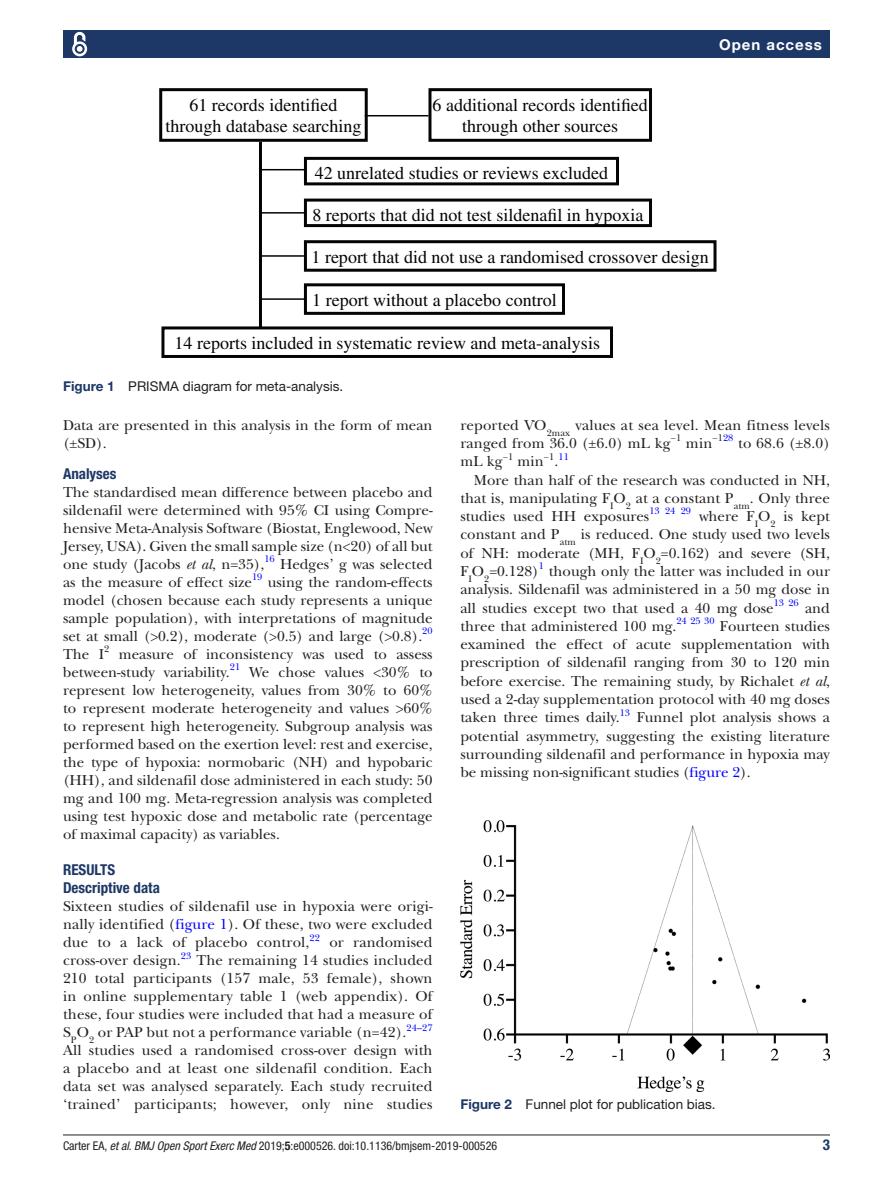
<style>
.page{position:relative;width:893px;height:1191px;background:#fff}
.page>*{position:absolute;margin:0;border:0;box-sizing:border-box;transform-origin:0 0}
.t1{font:18px/21px "Times";color:#040503;text-align:center}
.t2{font:15px/18px "New Baskerville";color:#231f20;text-align:justify}
.t3{font:700 condensed 15px/18px "Helvetica Neue LT Std";color:#1d3766}
.t4{font:700 15px "Helvetica Neue LT Std";letter-spacing:.065em;color:#fff}
.t5{font:13.5px "Helvetica Neue LT Std";color:#231f20}
.t6{font:condensed 12px "Helvetica Neue LT Std";color:#231f20}
.t7{font:9.9px "New Baskerville";color:#00f}
.t8{font:9.9px "New Baskerville";color:#231f20}
.s1{font-weight:700;color:#1d3766}
.s2{font-style:italic}
.s3{color:#00f}
.s4{font-family:"Times New Roman"}
.s5{font-weight:700}
</style>
<div class="page">
<hr style="left:63px;top:1134px;width:767px;height:1px;background:#231f20">
<div style="left:63px;top:31px;width:767px;height:27px;background:#1d3766"></div>
<svg style="left:72px;top:31px;width:16px;height:26px"></svg>
<div style="left:159px;top:88px;width:209px;height:54px;border:3px solid #040503"></div>
<div style="left:304px;top:199px;width:348px;height:28px;border:3px solid #040503"></div>
<div style="left:304px;top:240px;width:412px;height:32px;border:3px solid #040503"></div>
<svg style="left:160px;top:139px;width:454px;height:219px"></svg>
<hr style="left:260px;top:169px;width:47px;height:1px;background:#040503">
<hr style="left:260px;top:212px;width:47px;height:2px;background:#040503">
<hr style="left:260px;top:255px;width:44px;height:2px;background:#040503">
<hr style="left:260px;top:298px;width:47px;height:2px;background:#040503">
<div style="left:428px;top:88px;width:224px;height:54px;border:3px solid #040503"></div>
<hr style="left:365px;top:115px;width:63px;height:1px;background:#040503">
<img style="left:460px;top:820px;width:370px;height:271px">
<p class="t4" style="left:719px;top:35px;width:104px">Open access</p>
<p class="t1" style="left:165px;top:94px;width:197px">61 records identified through database searching</p>
<p class="t1" style="left:315px;top:163px;width:295px">42 unrelated studies or reviews excluded</p>
<p class="t1" style="left:312px;top:204px;width:332px">8 reports that did not test sildenafil in hypoxia</p>
<p class="t1" style="left:311px;top:246px;width:399px">1 report that did not use a randomised crossover design</p>
<p class="t1" style="left:312px;top:289px;width:246px">1 report without a placebo control</p>
<p class="t1" style="left:175px;top:332px;width:427px">14 reports included in systematic review and meta-analysis</p>
<p class="t1" style="left:432px;top:94px;width:217px">6 additional records identified through other sources</p>
<p class="t5" style="left:63px;top:378px;width:282px"><span class="s1">Figure 1</span> PRISMA diagram for meta-analysis.</p>
<p class="t2" style="left:63px;top:416px;width:371px">Data are presented in this analysis in the form of mean (±SD).</p>
<p class="t3" style="left:63px;top:464px;width:55px">Analyses</p>
<p class="t2" style="left:63px;top:483px;width:371px">The standardised mean difference between placebo and sildenafil were determined with 95% CI using Compre&shy;hensive Meta-Analysis Software (Biostat, Englewood, New Jersey, USA). Given the small sample size (n&lt;20) of all but one study (Jacobs <span class="s2">et al</span>, n=35),</p>
<p class="t7" style="left:264px;top:553px;width:12px">16</p>
<p class="t2" style="left:280px;top:555px;width:154px">Hedges’ g was selected</p>
<p class="t2" style="left:63px;top:573px;width:191px">as the measure of effect size</p>
<p class="t7" style="left:252px;top:571px;width:12px">19</p>
<p class="t2" style="left:63px;top:573px;width:371px;text-indent:205px">using the random-effects model (chosen because each study represents a unique sample population), with interpretations of magnitude set at small (&gt;0.2), moderate (&gt;0.5) and large (&gt;0.8).</p>
<p class="t7" style="left:422px;top:625px;width:12px">20</p>
<p class="t2" style="left:63px;top:645px;width:43px">The I</p>
<p class="t8" style="left:104px;top:643px;width:7px">2</p>
<p class="t2" style="left:63px;top:645px;width:371px;text-indent:56px">measure of inconsistency was used to assess between-study variability.</p>
<p class="t7" style="left:230px;top:661px;width:12px">21</p>
<p class="t2" style="left:63px;top:663px;width:371px;text-indent:186px">We chose values &lt;30% to represent low heterogeneity, values from 30% to 60% to represent moderate heterogeneity and values &gt;60% to represent high heterogeneity. Subgroup analysis was performed based on the exertion level: rest and exercise, the type of hypoxia: normobaric (NH) and hypobaric (HH), and sildenafil dose administered in each study: 50 mg and 100 mg. Meta-regression analysis was completed using test hypoxic dose and metabolic rate (percentage of maximal capacity) as variables.</p>
<p class="t3" style="left:63px;top:860px;width:98px">Results<br>Descriptive data</p>
<p class="t2" style="left:63px;top:897px;width:371px">Sixteen studies of sildenafil use in hypoxia were origi&shy;nally identified (<span class="s3">figure 1</span>). Of these, two were excluded due to a lack of placebo control,</p>
<p class="t7" style="left:310px;top:931px;width:12px">22</p>
<p class="t2" style="left:329px;top:933px;width:105px">or randomised</p>
<p class="t2" style="left:63px;top:951px;width:119px">cross-over design.</p>
<p class="t7" style="left:181px;top:949px;width:12px">23</p>
<p class="t2" style="left:63px;top:951px;width:371px;text-indent:133px">The remaining 14 studies included 210 total participants (157 male, 53 female), shown in online supplementary table 1 (web appendix). Of these, four studies were included that had a measure of S<sub>P</sub>O<sub>2</sub> or PAP but not a performance variable (n=42).</p>
<p class="t7" style="left:407px;top:1021px;width:28px">24–27</p>
<p class="t2" style="left:63px;top:1041px;width:371px">All studies used a randomised cross-over design with a placebo and at least one sildenafil condition. Each data set was analysed separately. Each study recruited ‘trained’ participants; however, only nine studies</p>
<p class="t2" style="left:460px;top:416px;width:371px">reported V<span class="s4">̇</span>O<sub>2max</sub> values at sea level. Mean fitness levels ranged from 36.0 (±6.0) mL kg<sup>−1</sup> min</p>
<p class="t8" style="left:712px;top:432px;width:22px">−1<span class="s3">28</span></p>
<p class="t2" style="left:738px;top:434px;width:93px">to 68.6 (±8.0)</p>
<p class="t2" style="left:460px;top:452px;width:44px">mL kg</p>
<p class="t8" style="left:503px;top:450px;width:12px">−1</p>
<p class="t8" style="left:544px;top:450px;width:27px">−1 <span class="s3">11</span></p>
<p class="t2" style="left:554px;top:452px;width:5px">.</p>
<p class="t2" style="left:474px;top:471px;width:358px">More than half of the research was conducted in NH,</p>
<p class="t2" style="left:460px;top:489px;width:371px">that is, manipulating F<sub>I</sub>O<sub>2</sub> at a constant P<sub>atm</sub>. Only three</p>
<p class="t2" style="left:460px;top:507px;width:232px">studies used HH exposures<sup>13</sup> <sup>24</sup> <sup>29</sup></p>
<p class="t2" style="left:517px;top:452px;width:28px">min</p>
<p class="t2" style="left:460px;top:507px;width:371px;text-indent:239px">where F<sub>I</sub>O<sub>2</sub> is kept constant and P<sub>atm</sub> is reduced. One study used two levels of NH: moderate (MH, F<sub>I</sub>O<sub>2</sub>=0.162) and severe (SH, F<sub>I</sub>O<sub>2</sub>=0.128)</p>
<p class="t7" style="left:539px;top:560px;width:7px">1</p>
<p class="t2" style="left:460px;top:562px;width:371px;text-indent:88px">though only the latter was included in our analysis. Sildenafil was administered in a 50 mg dose in all studies except two that used a 40 mg dose</p>
<p class="t7" style="left:774px;top:597px;width:26px">13 26</p>
<p class="t2" style="left:460px;top:598px;width:371px;text-indent:345px">and three that administered 100 mg.<sup>24</sup> <sup>25</sup> <sup>30</sup> Fourteen studies examined the effect of acute supplementation with prescription of sildenafil ranging from 30 to 120 min before exercise. The remaining study, by Richalet <span class="s2">et al</span>, used a 2-day supplementation protocol with 40 mg doses taken three times daily.<sup>13</sup> Funnel plot analysis shows a potential asymmetry, suggesting the existing literature surrounding sildenafil and performance in hypoxia may be missing non-significant studies (<span class="s3">figure 2</span>).</p>
<p class="t5" style="left:460px;top:1096px;width:257px"><span class="s1">Figure 2</span> Funnel plot for publication bias.</p>
<p class="t6" style="left:63px;top:1138px;width:436px">Carter EA, <span class="s2">et al</span>. <span class="s2">BMJ Open Sport Exerc Med</span> 2019;<span class="s5">5</span>:e000526. doi:10.1136/bmjsem-2019-000526</p>
<p class="t3" style="left:823px;top:1135px;width:9px">3</p>
</div>
